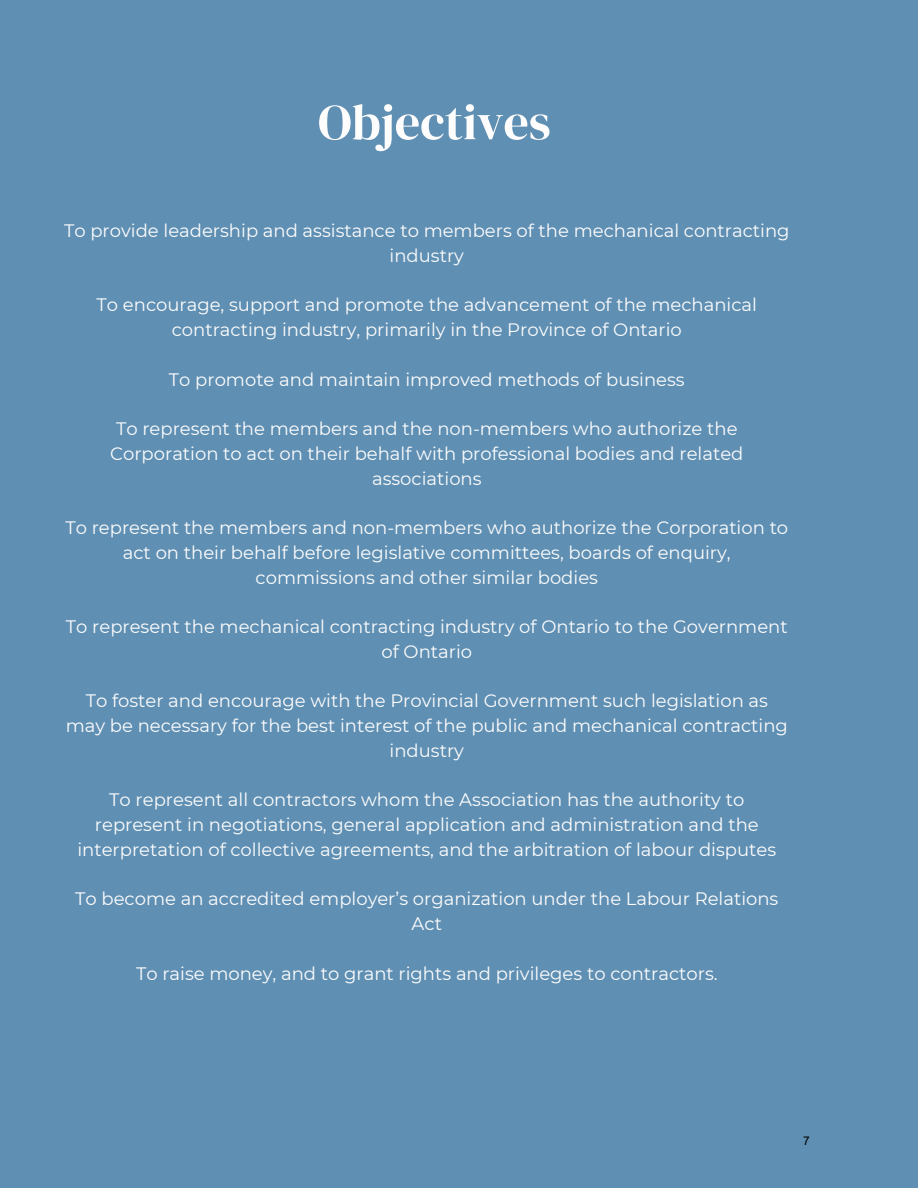
<style>
.page{position:relative;width:918px;height:1188px;background:#5f8fb3}
.page>*{position:absolute;margin:0;border:0;box-sizing:border-box;transform-origin:0 0}
.t1{font:50.1px "DM Serif Display";color:#fdfdfd}
.t2{font:18px/24.8px "Montserrat";color:#fdfdfd;text-align:center}
.t3{font:12px "Arial";color:#000}
</style>
<div class="page">
<h1 class="t1" style="left:318px;top:87px;width:234px">Objectives</h1>
<p class="t2" style="left:64px;top:218px;width:727px">To provide leadership and assistance to members of the mechanical contracting industry</p>
<p class="t2" style="left:97px;top:293px;width:662px">To encourage, support and promote the advancement of the mechanical contracting industry, primarily in the Province of Ontario</p>
<p class="t2" style="left:169px;top:367px;width:517px">To promote and maintain improved methods of business</p>
<p class="t2" style="left:110px;top:416px;width:635px">To represent the members and the non-members who authorize the<br>Corporation to act on their behalf with professional bodies and related associations</p>
<p class="t2" style="left:65px;top:515px;width:724px">To represent the members and non-members who authorize the Corporation to act on their behalf before legislative committees, boards of enquiry, commissions and other similar bodies</p>
<p class="t2" style="left:66px;top:614px;width:723px">To represent the mechanical contracting industry of Ontario to the Government of Ontario</p>
<p class="t2" style="left:66px;top:689px;width:724px">To foster and encourage with the Provincial Government such legislation as may be necessary for the best interest of the public and mechanical contracting industry</p>
<p class="t2" style="left:77px;top:788px;width:700px">To represent all contractors whom the Association has the authority to represent in negotiations, general application and administration and the interpretation of collective agreements, and the arbitration of labour disputes</p>
<p class="t2" style="left:75px;top:887px;width:705px">To become an accredited employer’s organization under the Labour Relations<br>Act</p>
<p class="t2" style="left:136px;top:961px;width:583px">To raise money, and to grant rights and privileges to contractors.</p>
<p class="t3" style="left:803px;top:1132px;width:8px">7</p>
</div>
